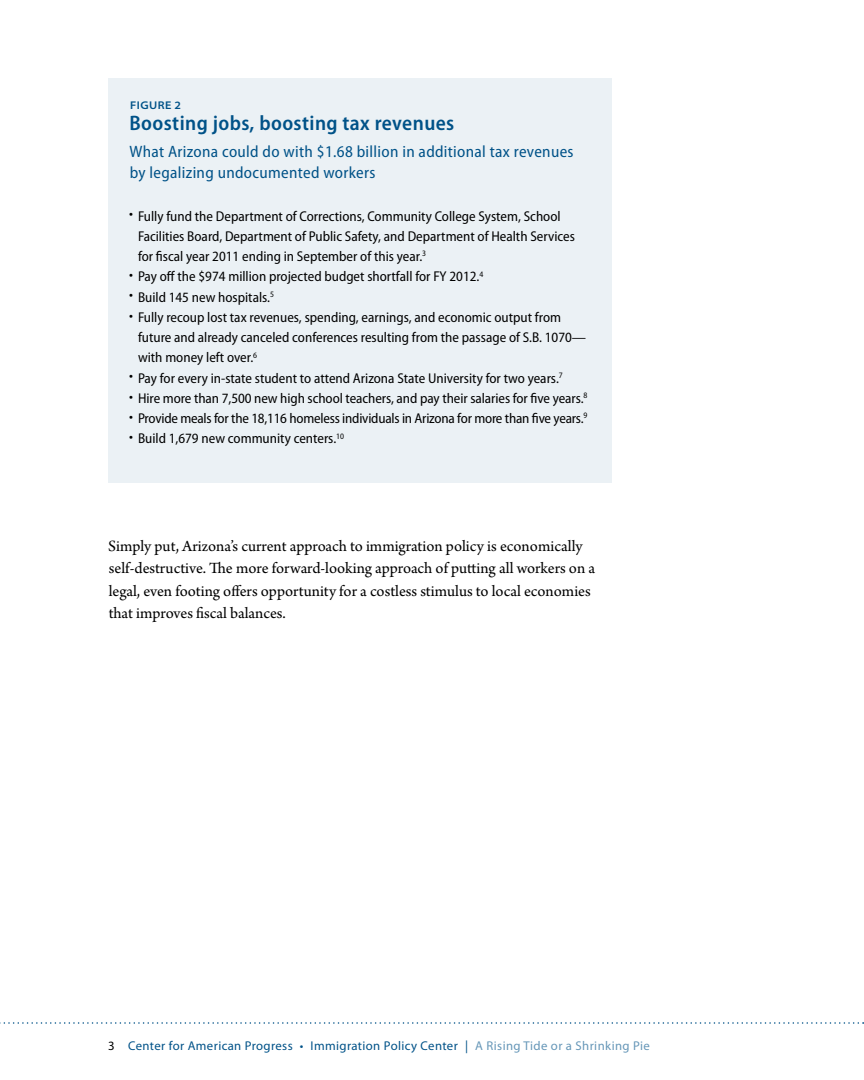
<style>
.page{position:relative;width:864px;height:1080px;background:#fff}
.page>*{position:absolute;margin:0;border:0;box-sizing:border-box;transform-origin:0 0}
.t1{font:600 semi-condensed 21px "Myriad Pro";letter-spacing:.02em;color:#005288}
.t2{font:16.5px/22.5px "Arno Pro";color:#000}
.t3{font:semi-condensed 16.5px/21px "Myriad Pro";letter-spacing:.02em;color:#005288}
.t4{font:semi-condensed 14.25px/20.2px "Myriad Pro";color:#000}
.t5{font:12.75px "Myriad Pro";letter-spacing:.03em;color:#005288}
.t6{font:600 semi-expanded 11.25px "Myriad Pro";letter-spacing:.04em;color:#005288}
.s1{color:#000}
.s2{color:#6697b8}
</style>
<div class="page">
<svg style="left:0;top:1022px;width:864px;height:2px"></svg>
<div style="left:108px;top:178px;width:504px;height:304px;background:#ebf1f5"></div>
<div style="left:108px;top:78px;width:504px;height:100px;background:#ebf1f5"></div>
<p class="t6" style="left:130px;top:99px;width:52px">FIGURE 2</p>
<h1 class="t1" style="left:129px;top:111px;width:326px">Boosting jobs, boosting tax revenues</h1>
<p class="t3" style="left:129px;top:141px;width:446px">What Arizona could do with $1.68 billion in additional tax revenues by legalizing undocumented workers</p>
<p class="t4" style="left:138px;top:206px;width:439px;text-indent:-9px">• Fully fund the Department of Corrections, Community College System, School<br>Facilities Board, Department of Public Safety, and Department of Health Services for fiscal year 2011 ending in September of this year.<sup>3</sup></p>
<p class="t4" style="left:129px;top:267px;width:356px">• Pay off the $974 million projected budget shortfall for FY 2012.<sup>4</sup></p>
<p class="t4" style="left:129px;top:287px;width:147px">• Build 145 new hospitals.<sup>5</sup></p>
<p class="t4" style="left:138px;top:307px;width:450px;text-indent:-9px">• Fully recoup lost tax revenues, spending, earnings, and economic output from future and already canceled conferences resulting from the passage of S.B. 1070— with money left over.<sup>6</sup></p>
<p class="t4" style="left:129px;top:368px;width:435px">• Pay for every in-state student to attend Arizona State University for two years.<sup>7</sup></p>
<p class="t4" style="left:129px;top:388px;width:460px">• Hire more than 7,500 new high school teachers, and pay their salaries for five years.<sup>8</sup></p>
<p class="t4" style="left:129px;top:409px;width:460px">• Provide meals for the 18,116 homeless individuals in Arizona for more than five years.<sup>9</sup></p>
<p class="t4" style="left:129px;top:429px;width:217px">• Build 1,679 new community centers.<sup>10</sup></p>
<p class="t2" style="left:108px;top:535px;width:488px">Simply put, Arizona’s current approach to immigration policy is economically self-destructive. The more forward-looking approach of putting all workers on a legal, even footing offers opportunity for a costless stimulus to local economies that improves fiscal balances.</p>
<p class="t5" style="left:108px;top:1038px;width:543px"><span class="s1">3</span> Center for American Progress • Immigration Policy Center | <span class="s2">A Rising Tide or a Shrinking Pie</span></p>
</div>
